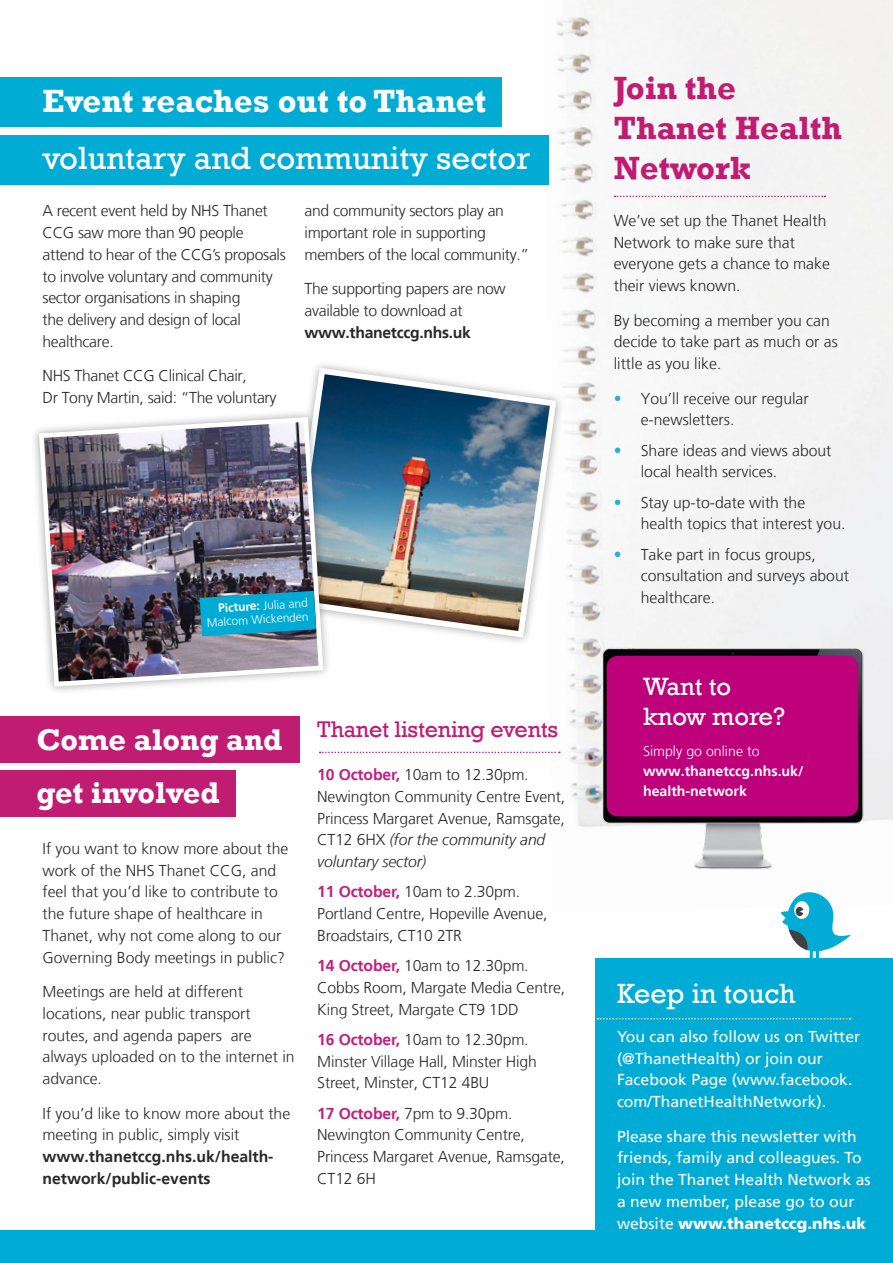
<style>
.page{position:relative;width:893px;height:1263px;background:#fff}
.page>*{position:absolute;margin:0;border:0;box-sizing:border-box;transform-origin:0 0}
.t1{font:33px "Rockwell";color:#fff}
.t2{font:700 33px/39.6px "Rockwell";color:#c01c72}
.t3{font:700 33px "Rockwell";color:#fff}
.t4{font:700 30.75px/53.1px "Rockwell";color:#fff}
.t5{font:28.5px "Rockwell";color:#fff}
.t6{font:25.65px/30.8px "Rockwell";color:#fff}
.t7{font:23.25px "Rockwell";letter-spacing:-.01em;color:#c01c72}
.t8{font:300 15.75px/21.8px "Frutiger LT";letter-spacing:-.01em;color:#292829}
.t9{font:15.75px/21.8px "Frutiger LT";color:#fff}
.t10{font:700 15.75px/21.8px "Frutiger LT";color:#292829}
.t11{font:700 15.75px "Frutiger LT";letter-spacing:-.02em;color:#292829}
.t12{font:700 14.1px/19.5px "Frutiger LT";color:#fff}
.t13{font:300 14.1px "Frutiger LT";color:#fff}
.t14{font:300 12px/13.8px "Frutiger LT";color:#fff;text-align:right}
.s1{font-weight:700}
.s2{font-weight:700;color:#c1217f}
.s3{font-style:italic}
.s4{color:#28afd6}
.s5{font-weight:900}
</style>
<div class="page">
<div style="left:545px;top:0;width:348px;height:827px;background:#f4f4f4"></div>
<div style="left:0;top:1230px;width:692px;height:33px;background:#00acd5"></div>
<div style="left:278px;top:359px;width:287px;height:287px;background:#fff"></div>
<img style="left:309px;top:365px;width:250px;height:276px">
<div style="left:31px;top:409px;width:301px;height:286px;background:#000;opacity:.35"></div>
<img style="left:37px;top:415px;width:289px;height:274px">
<div style="left:0;top:770px;width:236px;height:46px;background:#c01c72"></div>
<div style="left:0;top:716px;width:300px;height:47px;background:#c01c72"></div>
<img style="left:585px;top:637px;width:294px;height:233px">
<div style="left:607px;top:656px;width:251px;height:160px;background:#be007a;border-radius:11px"></div>
<div style="left:595px;top:958px;width:298px;height:305px;background:#00acd5"></div>
<svg style="left:781px;top:892px;width:69px;height:66px"></svg>
<svg style="left:614px;top:196px;width:211px;height:1px"></svg>
<svg style="left:597px;top:1018px;width:254px;height:1px"></svg>
<div style="left:0;top:77px;width:502px;height:49px;background:#00acd4"></div>
<div style="left:0;top:135px;width:549px;height:50px;background:#00acd4"></div>
<svg style="left:200px;top:591px;width:116px;height:45px"></svg>
<svg style="left:320px;top:752px;width:240px;height:1px"></svg>
<h1 class="t3" style="left:43px;top:81px;width:445px">Event reaches out to Thanet</h1>
<h1 class="t1" style="left:43px;top:139px;width:489px">voluntary and community sector</h1>
<p class="t8" style="left:43px;top:200px;width:245px">A recent event held by NHS Thanet<br>CCG saw more than 90 people attend to hear of the CCG’s proposals to involve voluntary and community sector organisations in shaping<br>the delivery and design of local healthcare.</p>
<p class="t8" style="left:43px;top:365px;width:236px">NHS Thanet CCG Clinical Chair,<br>Dr Tony Martin, said: “The voluntary</p>
<p class="t8" style="left:305px;top:200px;width:226px">and community sectors play an important role in supporting members of the local community.”</p>
<p class="t8" style="left:305px;top:278px;width:203px">The supporting papers are now available to download at</p>
<p class="t11" style="left:305px;top:323px;width:168px">www.thanetccg.nhs.uk</p>
<p class="t14" style="left:205px;top:602px;width:104px;rotate:-4deg"><span class="s1">Picture:</span> Julia and<br>Malcom Wickenden</p>
<h2 class="t4" style="left:37px;top:713px;width:247px">Come along and get involved</h2>
<p class="t8" style="left:43px;top:838px;width:247px">If you want to know more about the work of the NHS Thanet CCG, and feel that you’d like to contribute to the future shape of healthcare in Thanet, why not come along to our Governing Body meetings in public?</p>
<p class="t8" style="left:43px;top:981px;width:254px">Meetings are held at different locations, near public transport routes, and agenda papers are always uploaded on to the internet in advance.</p>
<p class="t8" style="left:43px;top:1102px;width:249px">If you’d like to know more about the meeting in public, simply visit</p>
<p class="t10" style="left:43px;top:1146px;width:233px">www.thanetccg.nhs.uk/health&shy;network/public-events</p>
<h3 class="t7" style="left:317px;top:716px;width:242px">Thanet listening events</h3>
<p class="t8" style="left:317px;top:764px;width:249px"><span class="s2">10 October,</span> 10am to 12.30pm.<br>Newington Community Centre Event,<br>Princess Margaret Avenue, Ramsgate,<br>CT12 6HX <span class="s3">(for the community and voluntary sector)</span></p>
<p class="t8" style="left:317px;top:881px;width:232px"><span class="s2">11 October,</span> 10am to 2.30pm.<br>Portland Centre, Hopeville Avenue,<br>Broadstairs, CT10 2TR</p>
<p class="t8" style="left:317px;top:955px;width:249px"><span class="s2">14 October,</span> 10am to 12.30pm.<br>Cobbs Room, Margate Media Centre,<br>King Street, Margate CT9 1DD</p>
<p class="t8" style="left:317px;top:1029px;width:221px"><span class="s2">16 October,</span> 10am to 12.30pm.<br>Minster Village Hall, Minster High<br>Street, Minster, CT12 4BU</p>
<p class="t8" style="left:317px;top:1102px;width:249px"><span class="s2">17 October,</span> 7pm to 9.30pm.<br>Newington Community Centre,<br>Princess Margaret Avenue, Ramsgate,<br>CT12 6H</p>
<h1 class="t2" style="left:614px;top:68px;width:230px">Join the<br>Thanet Health<br>Network</h1>
<p class="t8" style="left:614px;top:210px;width:218px">We’ve set up the Thanet Health<br>Network to make sure that everyone gets a chance to make their views known.</p>
<p class="t8" style="left:614px;top:309px;width:226px">By becoming a member you can decide to take part as much or as little as you like.</p>
<p class="t8" style="left:641px;top:387px;width:170px;text-indent:-27px"><span class="s4">•</span> You’ll receive our regular e-newsletters.</p>
<p class="t8" style="left:641px;top:439px;width:192px;text-indent:-27px"><span class="s4">•</span> Share ideas and views about local health services.</p>
<p class="t8" style="left:641px;top:492px;width:206px;text-indent:-27px"><span class="s4">•</span> Stay up-to-date with the health topics that interest you.</p>
<p class="t8" style="left:641px;top:544px;width:210px;text-indent:-27px"><span class="s4">•</span> Take part in focus groups, consultation and surveys about healthcare.</p>
<h3 class="t6" style="left:643px;top:671px;width:144px">Want to know more?</h3>
<p class="t13" style="left:643px;top:743px;width:118px">Simply go online to</p>
<p class="t12" style="left:643px;top:761px;width:162px">www.thanetccg.nhs.uk/ health-network</p>
<h3 class="t5" style="left:617px;top:977px;width:180px">Keep in touch</h3>
<p class="t9" style="left:617px;top:1025px;width:245px">You can also follow us on Twitter (@ThanetHealth) or join our<br>Facebook Page (www.facebook. com/ThanetHealthNetwork).</p>
<p class="t9" style="left:617px;top:1125px;width:255px">Please share this newsletter with friends, family and colleagues. To join the Thanet Health Network as a new member, please go to our website <span class="s5">www.thanetccg.nhs.uk</span></p>
</div>
